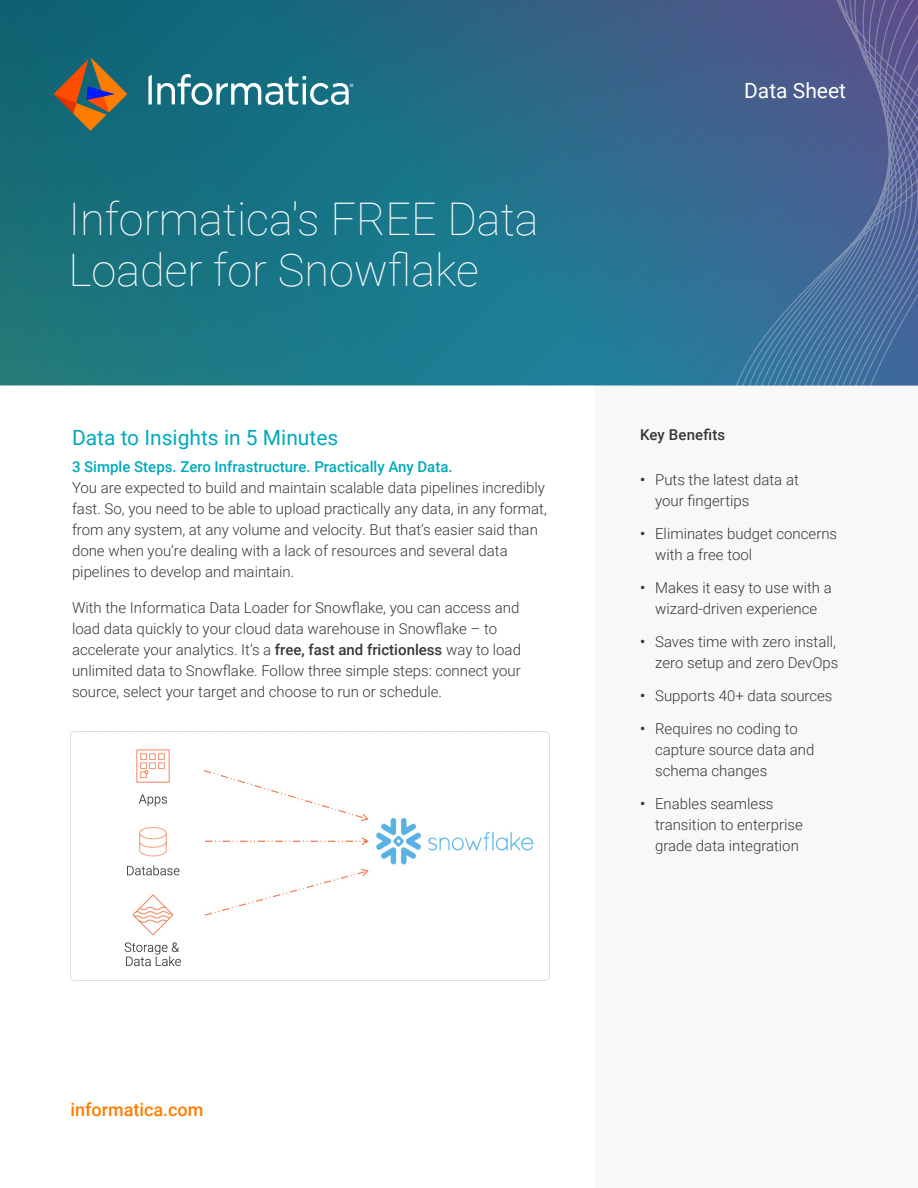
<style>
.page{position:relative;width:918px;height:1188px;background:#fff}
.page>*{position:absolute;margin:0;border:0;box-sizing:border-box;transform-origin:0 0}
.t1{font:100 45px/51px "Roboto";color:#fff}
.t2{font:21px "Roboto";color:#00a9bb}
.t3{font:21px "Roboto";color:#fff}
.t4{font:500 18px "Roboto";color:#ff7d00}
.t5{font:300 15px/21px "Roboto";color:#373737}
.t6{font:500 15px "Roboto";color:#00a9bb}
.t7{font:500 15px "Roboto";letter-spacing:.01em;color:#373737}
.s1{font-weight:500}
</style>
<div class="page">
<div style="left:596px;top:384px;width:322px;height:804px;background:#f5f5f5"></div>
<svg style="left:0;top:0;width:730px;height:385px;background:#207086"></svg>
<svg style="left:730px;top:0;width:188px;height:385px;background:#4a6695"></svg>
<svg style="left:54px;top:57px;width:73px;height:74px;background:#656451"></svg>
<svg style="left:148px;top:74px;width:206px;height:31px"></svg>
<img style="left:70px;top:731px;width:480px;height:250px">
<h1 class="t1" style="left:68px;top:192px;width:472px">Informatica's FREE Data<br>Loader for Snowflake</h1>
<h2 class="t2" style="left:72px;top:423px;width:268px">Data to Insights in 5 Minutes</h2>
<p class="t6" style="left:72px;top:456px;width:382px">3 Simple Steps. Zero Infrastructure. Practically Any Data.</p>
<p class="t5" style="left:72px;top:476px;width:476px">You are expected to build and maintain scalable data pipelines incredibly fast. So, you need to be able to upload practically any data, in any format, from any system, at any volume and velocity. But that’s easier said than done when you’re dealing with a lack of resources and several data pipelines to develop and maintain.</p>
<p class="t5" style="left:72px;top:596px;width:451px">With the Informatica Data Loader for Snowflake, you can access and load data quickly to your cloud data warehouse in Snowflake – to accelerate your analytics. It’s a <span class="s1">free, fast and frictionless</span> way to load unlimited data to Snowflake. Follow three simple steps: connect your source, select your target and choose to run or schedule.</p>
<h2 class="t3" style="left:744px;top:76px;width:103px">Data Sheet</h2>
<p class="t7" style="left:640px;top:424px;width:87px">Key Benefits</p>
<p class="t5" style="left:655px;top:469px;width:145px;text-indent:-15px"><span class="s1">•</span> Puts the latest data at your fingertips</p>
<p class="t5" style="left:655px;top:523px;width:184px;text-indent:-15px"><span class="s1">•</span> Eliminates budget concerns with a free tool</p>
<p class="t5" style="left:640px;top:577px;width:193px;text-align:center"><span class="s1">•</span> Makes it easy to use with a wizard-driven experience</p>
<p class="t5" style="left:640px;top:631px;width:200px;text-align:right"><span class="s1">•</span> Saves time with zero install, zero setup and zero DevOps</p>
<p class="t5" style="left:640px;top:685px;width:194px"><span class="s1">•</span> Supports 40+ data sources</p>
<p class="t5" style="left:655px;top:718px;width:161px;text-indent:-15px"><span class="s1">•</span> Requires no coding to capture source data and schema changes</p>
<p class="t5" style="left:655px;top:793px;width:149px;text-indent:-15px"><span class="s1">•</span> Enables seamless transition to enterprise grade data integration</p>
<p class="t4" style="left:70px;top:1097px;width:135px">informatica.com</p>
</div>
